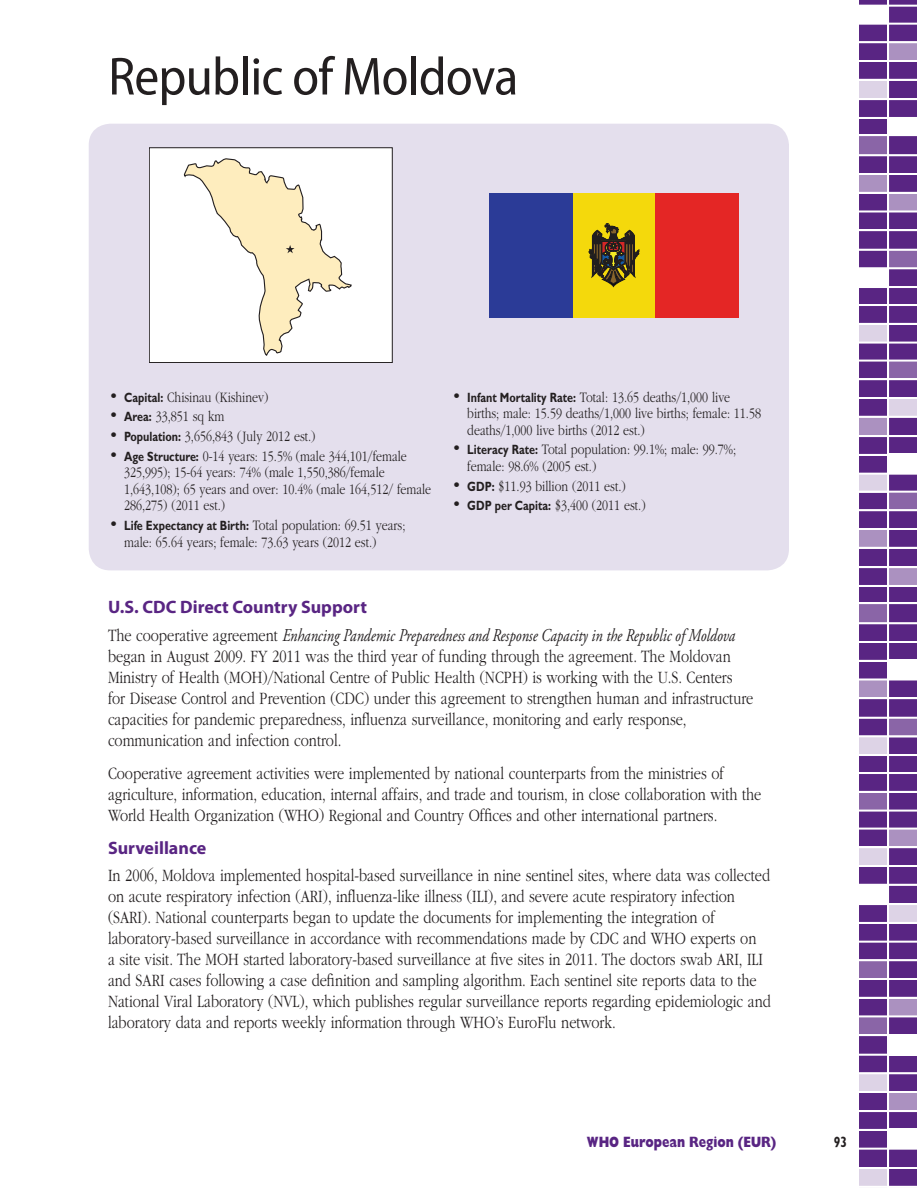
<style>
.page{position:relative;width:918px;height:1188px;background:#fff}
.page>*{position:absolute;margin:0;border:0;box-sizing:border-box;transform-origin:0 0}
.Heading_2_COUNTRY{font:semi-condensed 54px "Myriad Pro";letter-spacing:-.015em;color:#231f20}
.t1{font:300 18px/21px "ITC Garamond Std";color:#231f20;scale:.8 1}
.Heading_4_PURPLE{font:700 18px "Myriad Pro";color:#592583}
.t2{font:300 15px/16.5px "ITC Garamond Std";color:#231f20;scale:.8 1}
.t3{font:800 15px "Gill Sans Std";color:#592583;scale:.8 1}
.t4{font:700 15px "Gill Sans Std";color:#231f20;scale:.8 1}
.s1{font-size:18px}
.s2{font-family:"Gill Sans Std";font-weight:700;font-size:13.5px}
.s3{font-family:"Adobe Garamond Pro";font-weight:400;font-style:italic}
</style>
<div class="page">
<svg style="left:859px;top:0;width:58px;height:1186px"></svg>
<div style="left:89px;top:124px;width:700px;height:446px;background:#e4dfed;border-radius:22px"></div>
<div style="left:149px;top:148px;width:243px;height:215px;background:#fff"></div>
<div style="left:149px;top:148px;width:243px;height:215px;border:1px solid #231f20"></div>
<svg style="left:183px;top:158px;width:169px;height:198px"></svg>
<div style="left:489px;top:193px;width:250px;height:125px;background:#f4d90c"></div>
<div style="left:489px;top:193px;width:83px;height:125px;background:#2b3b97"></div>
<div style="left:656px;top:193px;width:83px;height:125px;background:#e42625"></div>
<svg style="left:589px;top:223px;width:50px;height:64px"></svg>
<p class="Heading_2_COUNTRY" style="left:108px;top:47px;width:412px">Republic of Moldova</p>
<p class="t2" style="left:108px;top:389px;width:202px"><span class="s1">•</span> <span class="s2">Capital:</span> Chisinau (Kishinev)</p>
<p class="t2" style="left:108px;top:409px;width:147px"><span class="s1">•</span> <span class="s2">Area:</span> 33,851 sq km</p>
<p class="t2" style="left:108px;top:428px;width:261px"><span class="s1">•</span> <span class="s2">Population:</span> 3,656,843 (July 2012 est.)</p>
<p class="t2" style="left:124px;top:448px;width:385px;text-indent:-16px"><span class="s1">•</span> <span class="s2">Age Structure:</span> 0-14 years: 15.5% (male 344,101/female 325,995); 15-64 years: 74% (male 1,550,386/female 1,643,108); 65 years and over: 10.4% (male 164,512/ female 286,275) (2011 est.)</p>
<p class="t2" style="left:124px;top:517px;width:353px;text-indent:-16px"><span class="s1">•</span> <span class="s2">Life Expectancy at Birth:</span> Total population: 69.51 years; male: 65.64 years; female: 73.63 years (2012 est.)</p>
<p class="t2" style="left:467px;top:389px;width:369px;text-indent:-16px"><span class="s1">•</span> <span class="s2">Infant Mortality Rate:</span> Total: 13.65 deaths/1,000 live births; male: 15.59 deaths/1,000 live births; female: 11.58 deaths/1,000 live births (2012 est.)</p>
<p class="t2" style="left:467px;top:442px;width:338px;text-indent:-16px"><span class="s1">•</span> <span class="s2">Literacy Rate:</span> Total population: 99.1%; male: 99.7%; female: 98.6% (2005 est.)</p>
<p class="t2" style="left:451px;top:478px;width:220px"><span class="s1">•</span> <span class="s2">GDP:</span> $11.93 billion (2011 est.)</p>
<p class="t2" style="left:451px;top:498px;width:245px"><span class="s1">•</span> <span class="s2">GDP per Capita:</span> $3,400 (2011 est.)</p>
<p class="Heading_4_PURPLE" style="left:108px;top:595px;width:261px">U.S. CDC Direct Country Support</p>
<p class="t1" style="left:108px;top:625px;width:808px">The cooperative agreement <span class="s3">Enhancing Pandemic Preparedness and Response Capacity in the Republic of Moldova </span>began in August 2009. FY 2011 was the third year of funding through the agreement. The Moldovan Ministry of Health (MOH)/National Centre of Public Health (NCPH) is working with the U.S. Centers for Disease Control and Prevention (CDC) under this agreement to strengthen human and infrastructure capacities for pandemic preparedness, influenza surveillance, monitoring and early response, communication and infection control.</p>
<p class="t1" style="left:108px;top:763px;width:818px">Cooperative agreement activities were implemented by national counterparts from the ministries of agriculture, information, education, internal affairs, and trade and tourism, in close collaboration with the<br>World Health Organization (WHO) Regional and Country Offices and other international partners.</p>
<p class="Heading_4_PURPLE" style="left:108px;top:836px;width:100px">Surveillance</p>
<p class="t1" style="left:108px;top:866px;width:830px">In 2006, Moldova implemented hospital-based surveillance in nine sentinel sites, where data was collected on acute respiratory infection (ARI), influenza-like illness (ILI), and severe acute respiratory infection (SARI). National counterparts began to update the documents for implementing the integration of laboratory-based surveillance in accordance with recommendations made by CDC and WHO experts on<br>a site visit. The MOH started laboratory-based surveillance at five sites in 2011. The doctors swab ARI, ILI and SARI cases following a case definition and sampling algorithm. Each sentinel site reports data to the National Viral Laboratory (NVL), which publishes regular surveillance reports regarding epidemiologic and laboratory data and reports weekly information through WHO’s EuroFlu network.</p>
<p class="t3" style="left:587px;top:1133px;width:238px">WHO European Region (EUR)</p>
<p class="t4" style="left:834px;top:1133px;width:18px">93</p>
</div>
